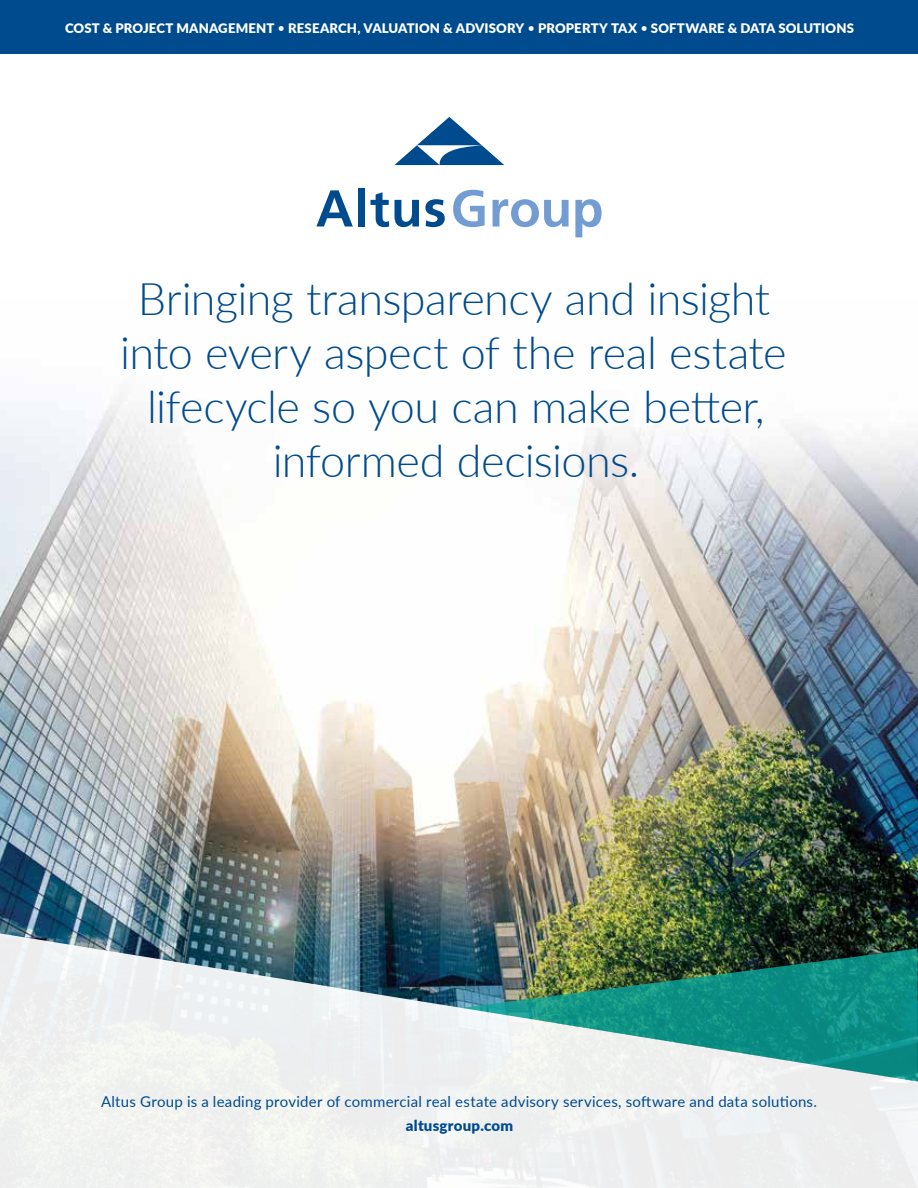
<style>
.page{position:relative;width:918px;height:1188px;background:#fff}
.page>*{position:absolute;margin:0;border:0;box-sizing:border-box;transform-origin:0 0}
.t1{font:300 45px/54px "Lato";letter-spacing:-.015em;color:#004b8d;text-align:center}
.t2{font:15px "Lato";letter-spacing:.015em;color:#004b8d}
.t3{font:900 15px "Lato";letter-spacing:.015em;color:#004b8d}
.t4{font:900 13.2px "Lato";letter-spacing:.01em;color:#fff}
.s1{font-weight:400}
</style>
<div class="page">
<div style="left:0;top:0;width:918px;height:54px;background:#004b8d"></div>
<img style="left:0;top:393px;width:918px;height:538px">
<svg style="left:316px;top:190px;width:37px;height:37px"></svg>
<div style="left:358px;top:188px;width:7px;height:39px;background:#004b8d"></div>
<svg style="left:370px;top:192px;width:19px;height:35px"></svg>
<svg style="left:395px;top:200px;width:24px;height:27px"></svg>
<svg style="left:425px;top:199px;width:20px;height:28px"></svg>
<svg style="left:453px;top:190px;width:32px;height:37px"></svg>
<svg style="left:493px;top:199px;width:76px;height:28px"></svg>
<svg style="left:575px;top:199px;width:27px;height:38px"></svg>
<svg style="left:394px;top:117px;width:110px;height:48px"></svg>
<img style="left:0;top:931px;width:918px;height:257px">
<p class="t4" style="left:65px;top:18px;width:791px">COST &amp; PROJECT MANAGEMENT <span class="s1">•</span> RESEARCH, VALUATION &amp; ADVISORY <span class="s1">•</span> PROPERTY TAX <span class="s1">•</span> SOFTWARE &amp; DATA SOLUTIONS</p>
<p class="t1" style="left:120px;top:270px;width:668px">Bringing transparency and insight into every aspect of the real estate lifecycle so you can make better, informed decisions.</p>
<p class="t2" style="left:101px;top:1091px;width:717px">Altus Group is a leading provider of commercial real estate advisory services, software and data solutions.</p>
<p class="t3" style="left:406px;top:1115px;width:109px">altusgroup.com</p>
</div>
